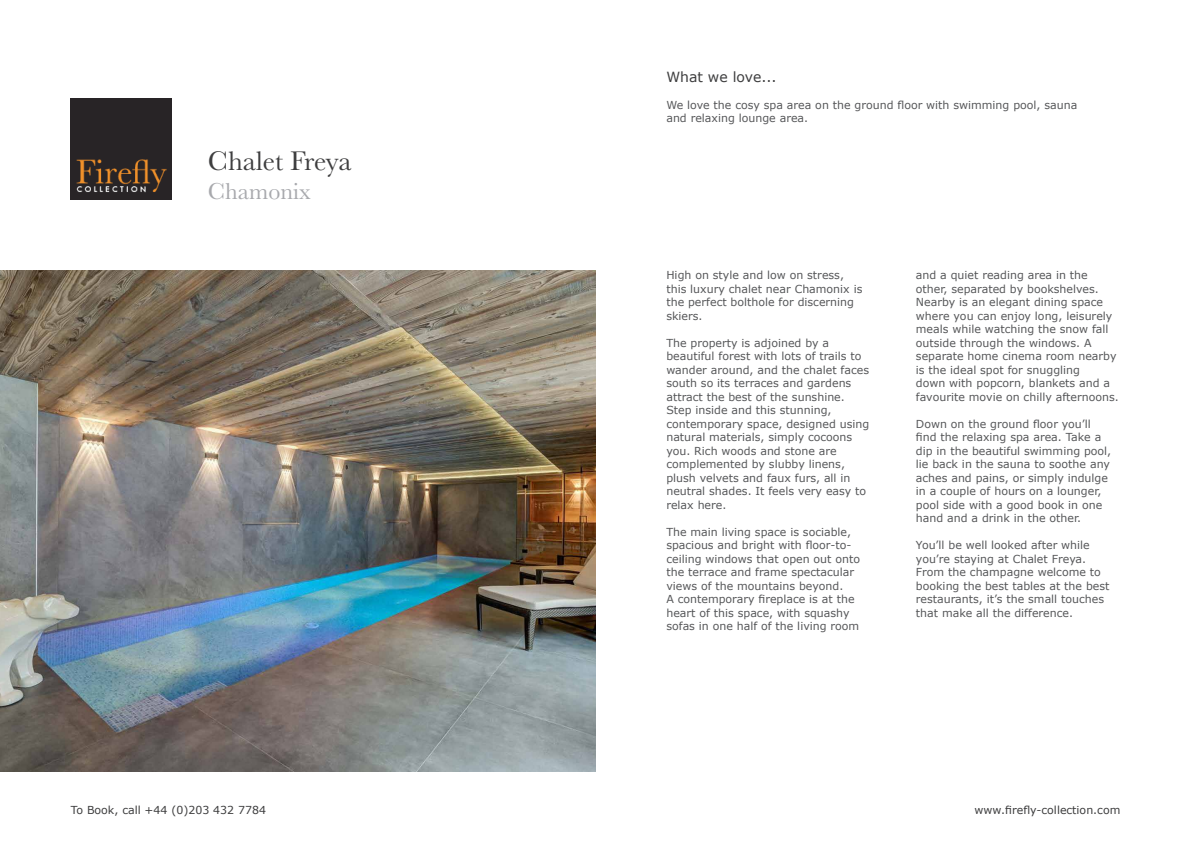
<style>
.page{position:relative;width:1191px;height:842px;background:#fff}
.page>*{position:absolute;margin:0;border:0;box-sizing:border-box;transform-origin:0 0}
.t1{font:28px "Baskerville";color:#3e3e3f}
.t2{font:24px "Baskerville";color:#a8a9ad}
.t3{font:14px "Verdana";color:#3e3e3f}
.t4{font:11px/13.5px "Verdana";color:#57585a}
.t5{font:11px "Verdana";color:#3e3e3f}
</style>
<div class="page">
<img style="left:71px;top:99px;width:101px;height:101px">
<img style="left:0;top:271px;width:595px;height:500px">
<p class="t1" style="left:208px;top:143px;width:145px">Chalet Freya</p>
<p class="t2" style="left:208px;top:176px;width:104px">Chamonix</p>
<p class="t5" style="left:71px;top:802px;width:197px">To Book, call +44 (0)203 432 7784</p>
<p class="t3" style="left:666px;top:68px;width:112px">What we love...</p>
<p class="t4" style="left:666px;top:98px;width:412px">We love the cosy spa area on the ground floor with swimming pool, sauna and relaxing lounge area.</p>
<p class="t4" style="left:666px;top:269px;width:197px">High on style and low on stress, this luxury chalet near Chamonix is the perfect bolthole for discerning skiers.</p>
<p class="t4" style="left:666px;top:336px;width:204px">The property is adjoined by a beautiful forest with lots of trails to wander around, and the chalet faces south so its terraces and gardens attract the best of the sunshine.<br>Step inside and this stunning, contemporary space, designed using natural materials, simply cocoons you. Rich woods and stone are complemented by slubby linens, plush velvets and faux furs, all in neutral shades. It feels very easy to relax here.</p>
<p class="t4" style="left:666px;top:525px;width:195px">The main living space is sociable, spacious and bright with floor-to&shy;ceiling windows that open out onto the terrace and frame spectacular views of the mountains beyond.<br>A contemporary fireplace is at the heart of this space, with squashy sofas in one half of the living room</p>
<p class="t4" style="left:916px;top:269px;width:204px">and a quiet reading area in the other, separated by bookshelves.<br>Nearby is an elegant dining space where you can enjoy long, leisurely meals while watching the snow fall outside through the windows. A separate home cinema room nearby is the ideal spot for snuggling<br>down with popcorn, blankets and a favourite movie on chilly afternoons.</p>
<p class="t4" style="left:916px;top:417px;width:197px">Down on the ground floor you’ll find the relaxing spa area. Take a dip in the beautiful swimming pool, lie back in the sauna to soothe any aches and pains, or simply indulge in a couple of hours on a lounger, pool side with a good book in one hand and a drink in the other.</p>
<p class="t4" style="left:916px;top:539px;width:195px">You’ll be well looked after while you’re staying at Chalet Freya.<br>From the champagne welcome to booking the best tables at the best restaurants, it’s the small touches that make all the difference.</p>
<p class="t5" style="left:974px;top:802px;width:147px">www.firefly-collection.com</p>
</div>
